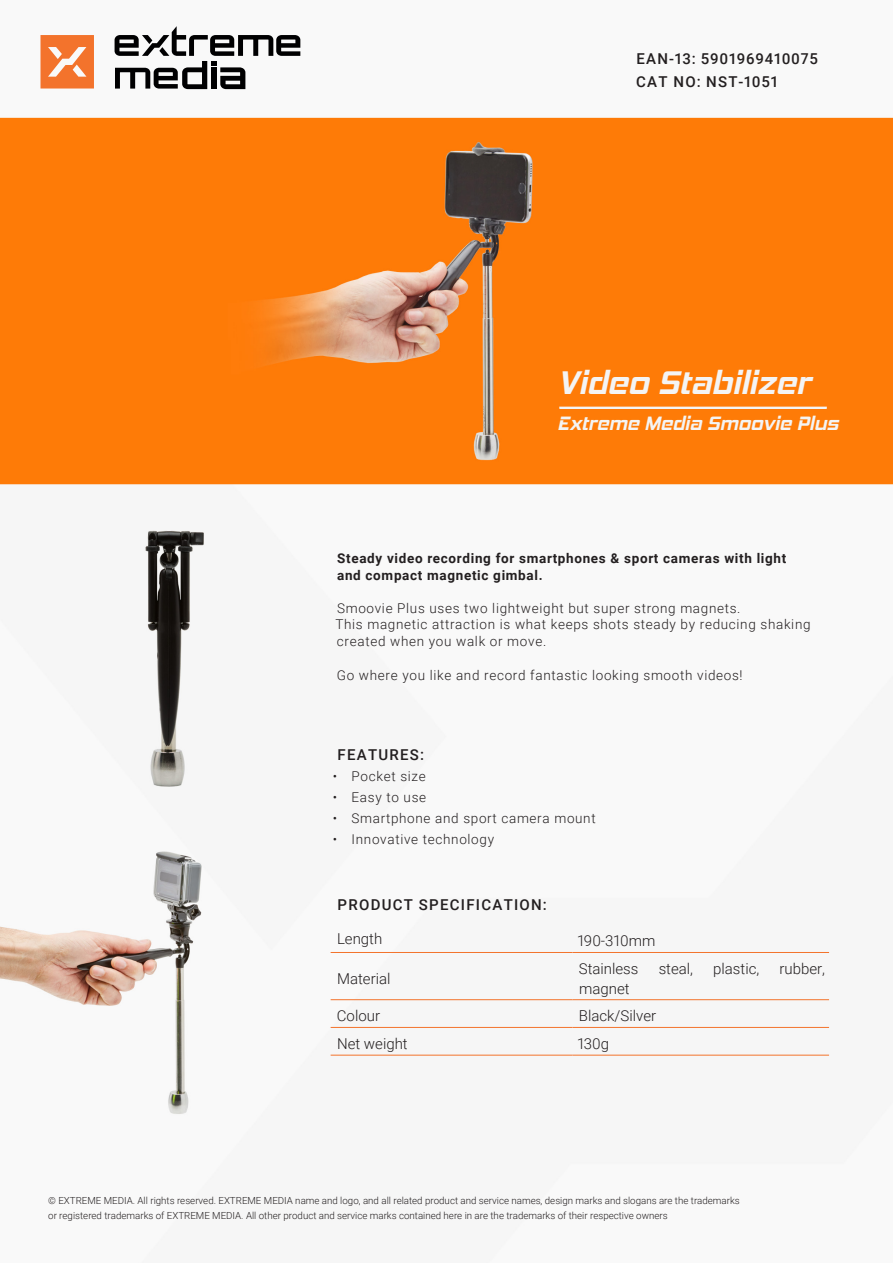
<style>
.page{position:relative;width:893px;height:1263px;background:#fff}
.page>*{position:absolute;margin:0;border:0;box-sizing:border-box;transform-origin:0 0}
.Header_in_TEXT_2{font:italic 700 33px "Hemi Head Rg";color:#f4f4f4}
.Header_in_TEXT_2-2{font:italic 700 19.5px "Hemi Head Rg";color:#f4f4f4}
.t1{font:300 15px "Roboto";color:#231f20}
.Header_in_TEXT_2-3{font:500 15px "Roboto";letter-spacing:.085em;color:#231f20}
.Header_in_TEXT_2-4{font:500 15px "Roboto";letter-spacing:.05em;color:#231f20}
.Header_in_TEXT_2-5{font:300 13.5px/16.5px "Roboto";letter-spacing:.05em;color:#231f20}
.Header_in_TEXT_2-6{font:700 13.5px/16.5px "Roboto";letter-spacing:.05em;color:#231f20}
.t2{font:300 9.75px/15px "Roboto";color:#231f20}
</style>
<div class="page">
<img style="left:0;top:38px;width:893px;height:1076px">
<svg style="left:115px;top:26px;width:185px;height:63px"></svg>
<svg style="left:40px;top:35px;width:54px;height:54px"></svg>
<hr style="left:331px;top:952px;width:241px;height:1px;background:#f3732c">
<hr style="left:572px;top:952px;width:257px;height:1px;background:#f3732c">
<hr style="left:331px;top:999px;width:241px;height:1px;background:#f3732c">
<hr style="left:572px;top:999px;width:257px;height:1px;background:#f3732c">
<hr style="left:331px;top:1027px;width:241px;height:1px;background:#f3732c">
<hr style="left:572px;top:1027px;width:257px;height:1px;background:#f3732c">
<hr style="left:331px;top:1055px;width:241px;height:1px;background:#f3732c">
<hr style="left:572px;top:1055px;width:257px;height:1px;background:#f3732c">
<div style="left:559px;top:407px;width:268px;height:2px;border:2px solid #f4f4f4"></div>
<p class="Header_in_TEXT_2-4" style="left:636px;top:49px;width:183px">EAN-13: 5901969410075</p>
<p class="Header_in_TEXT_2-3" style="left:636px;top:71px;width:143px">CAT NO: NST-1051</p>
<p class="Header_in_TEXT_2" style="left:557px;top:363px;width:255px">Video Stabilizer</p>
<p class="Header_in_TEXT_2-2" style="left:557px;top:412px;width:283px">Extreme Media Smoovie Plus</p>
<p class="Header_in_TEXT_2-6" style="left:337px;top:550px;width:451px">Steady video recording for smartphones &amp; sport cameras with light and compact magnetic gimbal.</p>
<p class="Header_in_TEXT_2-5" style="left:335px;top:599px;width:477px">Smoovie Plus uses two lightweight but super strong magnets.<br>This magnetic attraction is what keeps shots steady by reducing shaking created when you walk or move.</p>
<p class="Header_in_TEXT_2-5" style="left:337px;top:667px;width:407px">Go where you like and record fantastic looking smooth videos!</p>
<p class="Header_in_TEXT_2-3" style="left:338px;top:744px;width:88px">FEATURES:</p>
<p class="Header_in_TEXT_2-5" style="left:333px;top:767px;width:94px">• Pocket size</p>
<p class="Header_in_TEXT_2-5" style="left:333px;top:788px;width:95px">• Easy to use</p>
<p class="Header_in_TEXT_2-5" style="left:333px;top:809px;width:264px">• Smartphone and sport camera mount</p>
<p class="Header_in_TEXT_2-5" style="left:333px;top:830px;width:163px">• Innovative technology</p>
<p class="Header_in_TEXT_2-3" style="left:338px;top:894px;width:211px">PRODUCT SPECIFICATION:</p>
<p class="t1" style="left:337px;top:928px;width:47px">Length</p>
<p class="t1" style="left:577px;top:931px;width:80px">190-310mm</p>
<p class="t1" style="left:337px;top:968px;width:55px">Material</p>
<p class="t1" style="left:579px;top:958px;width:61px">Stainless</p>
<p class="t1" style="left:659px;top:958px;width:36px">steal,</p>
<p class="t1" style="left:713px;top:958px;width:48px">plastic,</p>
<p class="t1" style="left:779px;top:958px;width:47px">rubber,</p>
<p class="t1" style="left:579px;top:978px;width:52px">magnet</p>
<p class="t1" style="left:337px;top:1005px;width:45px">Colour</p>
<p class="t1" style="left:579px;top:1005px;width:79px">Black/Silver</p>
<p class="t1" style="left:337px;top:1033px;width:72px">Net weight</p>
<p class="t1" style="left:577px;top:1033px;width:33px">130g</p>
<p class="t2" style="left:48px;top:1192px;width:693px">© EXTREME MEDIA. All rights reserved. EXTREME MEDIA name and logo, and all related product and service names, design marks and slogans are the trademarks or registered trademarks of EXTREME MEDIA. All other product and service marks contained here in are the trademarks of their respective owners</p>
</div>
